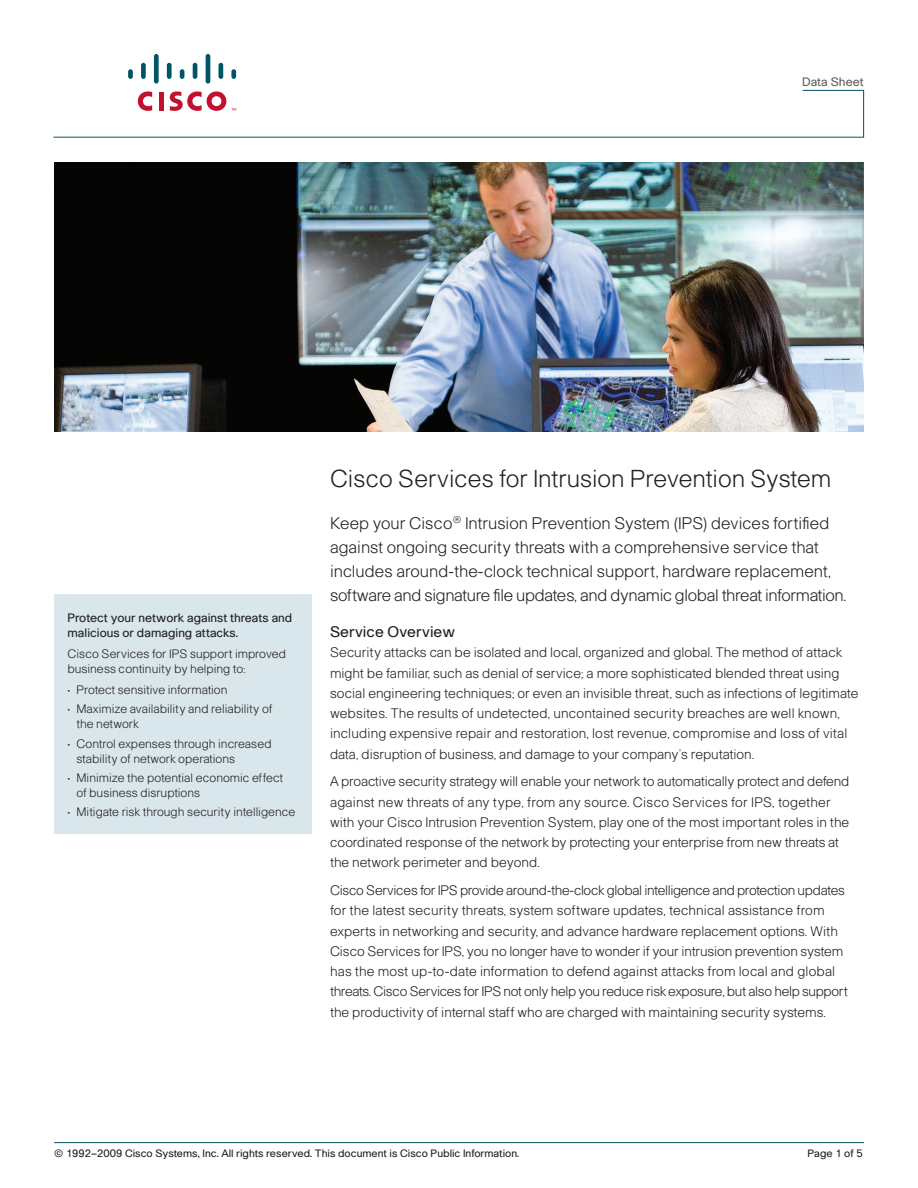
<style>
.page{position:relative;width:918px;height:1188px;background:#fff}
.page>*{position:absolute;margin:0;border:0;box-sizing:border-box;transform-origin:0 0}
.Headline{font:300 24px "Cisco";color:#231f20}
.Intro{font:300 16.5px/24px "Cisco";color:#231f20}
.SubHead1{font:15px "Cisco";color:#231f20}
.Body{font:300 13.5px/20.2px "Cisco";color:#231f20}
.Sidebar_Bullet{font:300 12px/15px "Cisco";color:#231f20}
.Sidebar_Body{font:300 12px/15px "Cisco";color:#231f20}
.Sidebar_Head{font:12px/15px "Cisco";color:#231f20}
.Document_Description{font:12px "Cisco";color:#5f5f62}
.Body-2{font:10.5px "Cisco";color:#231f20}
</style>
<div class="page">
<div style="left:128px;top:69px;width:5px;height:10px;background:#005467;border-radius:2px"></div>
<div style="left:141px;top:63px;width:5px;height:16px;background:#005467;border-radius:2px"></div>
<div style="left:154px;top:54px;width:5px;height:30px;background:#005467;border-radius:2px"></div>
<div style="left:167px;top:63px;width:5px;height:16px;background:#005467;border-radius:2px"></div>
<svg style="left:180px;top:69px;width:4px;height:10px"></svg>
<hr style="left:193px;top:63px;width:4px;height:16px;background:#005467;border-radius:2px">
<hr style="left:206px;top:54px;width:4px;height:30px;background:#005467;border-radius:2px">
<hr style="left:219px;top:63px;width:4px;height:16px;background:#005467;border-radius:2px">
<div style="left:231px;top:69px;width:5px;height:10px;background:#005467;border-radius:2px"></div>
<svg style="left:53px;top:90px;width:811px;height:48px"></svg>
<hr style="left:54px;top:1142px;width:810px;height:1px;background:#005467">
<img style="left:54px;top:162px;width:810px;height:270px">
<div style="left:54px;top:594px;width:258px;height:240px;background:#d9e7ec"></div>
<p class="Document_Description" style="left:802px;top:75px;width:63px">Data Sheet</p>
<p class="Sidebar_Head" style="left:68px;top:610px;width:226px">Protect your network against threats and malicious or damaging attacks.</p>
<p class="Sidebar_Body" style="left:68px;top:646px;width:220px">Cisco Services for IPS support improved business continuity by helping to:</p>
<p class="Sidebar_Bullet" style="left:68px;top:682px;width:162px">• Protect sensitive information</p>
<p class="Sidebar_Bullet" style="left:76px;top:701px;width:197px;text-indent:-9px">• Maximize availability and reliability of the network</p>
<p class="Sidebar_Bullet" style="left:76px;top:736px;width:197px;text-indent:-9px">• Control expenses through increased stability of network operations</p>
<p class="Sidebar_Bullet" style="left:76px;top:770px;width:208px;text-indent:-9px">• Minimize the potential economic effect of business disruptions</p>
<p class="Sidebar_Bullet" style="left:68px;top:804px;width:229px">• Mitigate risk through security intelligence</p>
<p class="Headline" style="left:330px;top:464px;width:503px">Cisco Services for Intrusion Prevention System</p>
<p class="Intro" style="left:330px;top:511px;width:518px">Keep your Cisco<sup>®</sup> Intrusion Prevention System (IPS) devices fortified against ongoing security threats with a comprehensive service that includes around-the-clock technical support, hardware replacement, software and signature file updates, and dynamic global threat information.</p>
<p class="SubHead1" style="left:330px;top:623px;width:127px">Service Overview</p>
<p class="Body" style="left:330px;top:642px;width:530px">Security attacks can be isolated and local, organized and global. The method of attack might be familiar, such as denial of service; a more sophisticated blended threat using social engineering techniques; or even an invisible threat, such as infections of legitimate websites. The results of undetected, uncontained security breaches are well known, including expensive repair and restoration, lost revenue, compromise and loss of vital data, disruption of business, and damage to your company’s reputation.</p>
<p class="Body" style="left:330px;top:771px;width:521px">A proactive security strategy will enable your network to automatically protect and defend against new threats of any type, from any source. Cisco Services for IPS, together with your Cisco Intrusion Prevention System, play one of the most important roles in the coordinated response of the network by protecting your enterprise from new threats at the network perimeter and beyond.</p>
<p class="Body" style="left:330px;top:880px;width:519px">Cisco Services for IPS provide around-the-clock global intelligence and protection updates for the latest security threats, system software updates, technical assistance from experts in networking and security, and advance hardware replacement options. With Cisco Services for IPS, you no longer have to wonder if your intrusion prevention system has the most up-to-date information to defend against attacks from local and global threats. Cisco Services for IPS not only help you reduce risk exposure, but also help support the productivity of internal staff who are charged with maintaining security systems.</p>
<p class="Body-2" style="left:54px;top:1147px;width:467px">© 1992–2009 Cisco Systems, Inc. All rights reserved. This document is Cisco Public Information.</p>
<p class="Body-2" style="left:808px;top:1147px;width:57px">Page 1 of 5</p>
</div>
